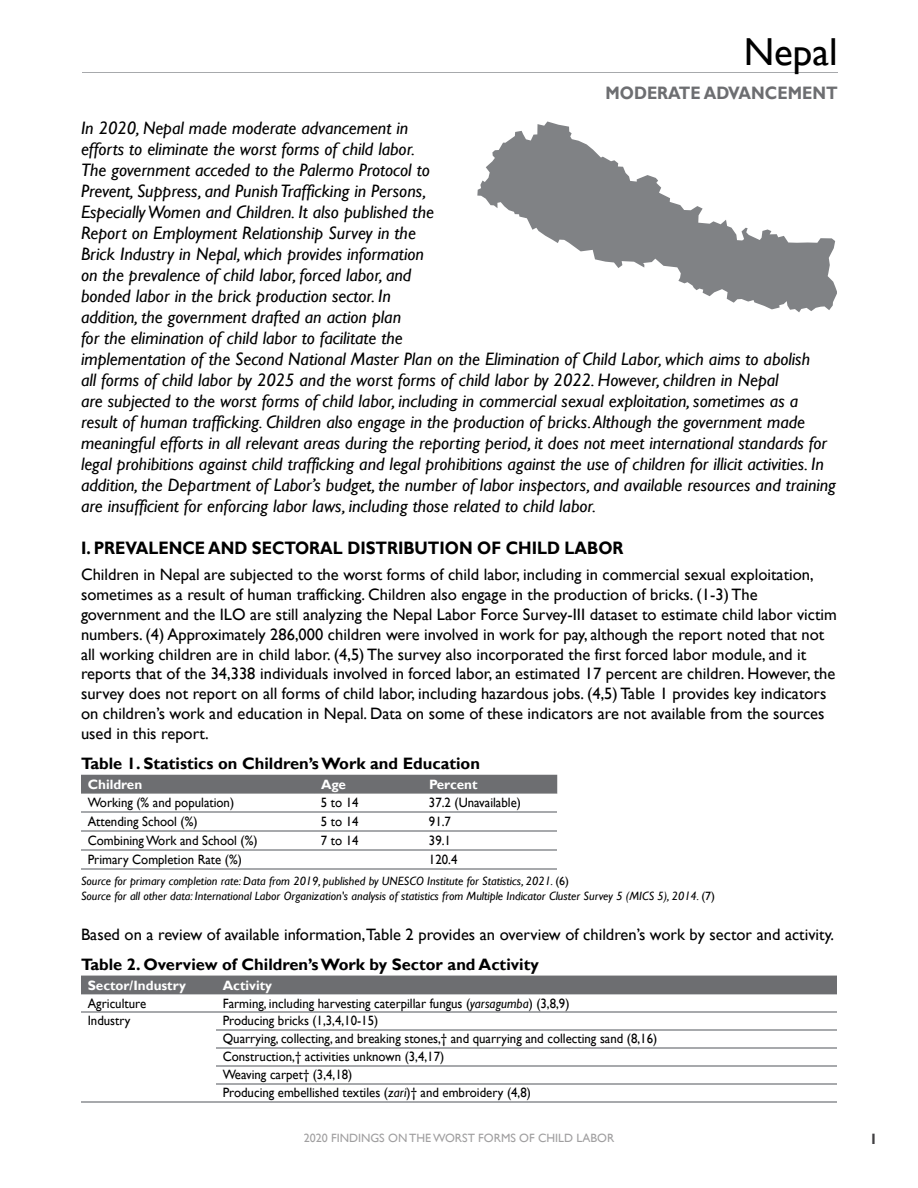
<style>
.page{position:relative;width:918px;height:1188px;background:#fff}
.page>*{position:absolute;margin:0;border:0;box-sizing:border-box;transform-origin:0 0}
.t1{font:39px "Gill Sans";color:#000}
.t2{font:italic 18px/21px "Gill Sans";color:#000}
.t3{font:700 18px "Gill Sans";color:#000;scale:.9 1}
.t4{font:700 18px "Gill Sans";color:#6d6e71;scale:.9 1}
.t5{font:16.5px/19.8px "Gill Sans";color:#000}
.t6{font:700 16.5px "Gill Sans";color:#000}
.t7{font:700 15px "Gill Sans";color:#414042}
.t8{font:13.5px/18px "Gill Sans";color:#000;scale:.95 1}
.t9{font:700 13.5px "Gill Sans";color:#fff}
.t10{font:italic 12px/14.4px "Gill Sans";color:#000}
.t11{font:12px "Gill Sans";color:#a09fa0}
.s1{font-style:normal}
.s2{font-style:italic}
</style>
<div class="page">
<hr style="left:82px;top:72px;width:756px;height:1px;background:#a7a9ac">
<svg style="left:477px;top:121px;width:360px;height:191px"></svg>
<div style="left:81px;top:775px;width:476px;height:19px;background:#6d6e71"></div>
<hr style="left:81px;top:811px;width:233px;height:2px;background:#a7a9ac">
<hr style="left:314px;top:811px;width:108px;height:2px;background:#a7a9ac">
<hr style="left:422px;top:811px;width:135px;height:2px;background:#a7a9ac">
<hr style="left:81px;top:830px;width:233px;height:2px;background:#a7a9ac">
<hr style="left:314px;top:830px;width:108px;height:2px;background:#a7a9ac">
<hr style="left:422px;top:830px;width:135px;height:2px;background:#a7a9ac">
<hr style="left:81px;top:849px;width:233px;height:2px;background:#a7a9ac">
<hr style="left:314px;top:849px;width:108px;height:2px;background:#a7a9ac">
<hr style="left:422px;top:849px;width:135px;height:2px;background:#a7a9ac">
<hr style="left:81px;top:868px;width:233px;height:2px;background:#a7a9ac">
<hr style="left:314px;top:868px;width:108px;height:2px;background:#a7a9ac">
<hr style="left:422px;top:868px;width:135px;height:2px;background:#a7a9ac">
<div style="left:81px;top:976px;width:756px;height:19px;background:#6d6e71"></div>
<svg style="left:216px;top:1066px;width:621px;height:19px"></svg>
<hr style="left:216px;top:1011px;width:621px;height:2px;background:#a7a9ac">
<hr style="left:216px;top:1029px;width:621px;height:2px;background:#a7a9ac">
<hr style="left:216px;top:1047px;width:621px;height:2px;background:#a7a9ac">
<hr style="left:216px;top:1065px;width:621px;height:1px;background:#a7a9ac">
<hr style="left:216px;top:1083px;width:621px;height:1px;background:#a7a9ac">
<hr style="left:216px;top:1101px;width:621px;height:1px;background:#a7a9ac">
<hr style="left:81px;top:1011px;width:135px;height:2px;background:#a7a9ac">
<hr style="left:81px;top:1101px;width:135px;height:1px;background:#a7a9ac">
<h1 class="t1" style="left:744px;top:29px;width:95px">Nepal</h1>
<p class="t4" style="left:605px;top:82px;width:259px">MODERATE ADVANCEMENT</p>
<p class="t2" style="left:81px;top:118px;width:756px">In 2020, Nepal made moderate advancement in<br>efforts to eliminate the worst forms of child labor.<br>The government acceded to the Palermo Protocol to<br>Prevent, Suppress, and Punish Trafficking in Persons,<br>Especially Women and Children. It also published the<br>Report on Employment Relationship Survey in the<br>Brick Industry in Nepal, which provides information<br>on the prevalence of child labor, forced labor, and<br>bonded labor in the brick production sector. In<br>addition, the government drafted an action plan<br>for the elimination of child labor to facilitate the<br>implementation of the Second National Master Plan on the Elimination of Child Labor, which aims to abolish<br>all forms of child labor by 2025 and the worst forms of child labor by 2022. However, children in Nepal<br>are subjected to the worst forms of child labor, including in commercial sexual exploitation, sometimes as a result of human trafficking. Children also engage in the production of bricks. Although the government made meaningful efforts in all relevant areas during the reporting period, it does not meet international standards for legal prohibitions against child trafficking and legal prohibitions against the use of children for illicit activities. In addition, the Department of Labor’s budget, the number of labor inspectors, and available resources and training are insufficient for enforcing labor laws, including those related to child labor.</p>
<p class="t3" style="left:81px;top:537px;width:604px">I. PREVALENCE AND SECTORAL DISTRIBUTION OF CHILD LABOR</p>
<p class="t5" style="left:81px;top:565px;width:757px">Children in Nepal are subjected to the worst forms of child labor, including in commercial sexual exploitation, sometimes as a result of human trafficking. Children also engage in the production of bricks. (1-3) The government and the ILO are still analyzing the Nepal Labor Force Survey-III dataset to estimate child labor victim numbers. (4) Approximately 286,000 children were involved in work for pay, although the report noted that not all working children are in child labor. (4,5) The survey also incorporated the first forced labor module, and it reports that of the 34,338 individuals involved in forced labor, an estimated 17 percent are children. However, the survey does not report on all forms of child labor, including hazardous jobs. (4,5) Table 1 provides key indicators on children’s work and education in Nepal. Data on some of these indicators are not available from the sources used in this report.</p>
<p class="t6" style="left:81px;top:753px;width:401px">Table 1. Statistics on Children’s Work and Education</p>
<p class="t9" style="left:88px;top:776px;width:56px">Children</p>
<p class="t9" style="left:321px;top:776px;width:27px">Age</p>
<p class="t9" style="left:429px;top:776px;width:50px">Percent</p>
<p class="t8" style="left:88px;top:794px;width:156px">Working (% and population)</p>
<p class="t8" style="left:321px;top:794px;width:41px">5 to 14</p>
<p class="t8" style="left:429px;top:794px;width:98px">37.2 (Unavailable)</p>
<p class="t8" style="left:88px;top:813px;width:117px">Attending School (%)</p>
<p class="t8" style="left:321px;top:813px;width:41px">5 to 14</p>
<p class="t8" style="left:429px;top:813px;width:25px">91.7</p>
<p class="t8" style="left:88px;top:832px;width:180px">Combining Work and School (%)</p>
<p class="t8" style="left:321px;top:832px;width:41px">7 to 14</p>
<p class="t8" style="left:429px;top:832px;width:25px">39.1</p>
<p class="t8" style="left:88px;top:851px;width:164px">Primary Completion Rate (%)</p>
<p class="t8" style="left:429px;top:851px;width:31px">120.4</p>
<p class="t10" style="left:81px;top:874px;width:636px">Source for primary completion rate: Data from 2019, published by UNESCO Institute for Statistics, 2021. <span class="s1">(6)<br></span>Source for all other data: International Labor Organization's analysis of statistics from Multiple Indicator Cluster Survey 5 (MICS 5), 2014. <span class="s1">(7)</span></p>
<p class="t5" style="left:81px;top:924px;width:755px">Based on a review of available information,Table 2 provides an overview of children’s work by sector and activity.</p>
<p class="t6" style="left:81px;top:954px;width:459px">Table 2. Overview of Children’s Work by Sector and Activity</p>
<p class="t9" style="left:88px;top:977px;width:100px">Sector/Industry</p>
<p class="t9" style="left:223px;top:977px;width:51px">Activity</p>
<p class="t8" style="left:88px;top:994px;width:63px">Agriculture</p>
<p class="t8" style="left:223px;top:994px;width:367px">Farming, including harvesting caterpillar fungus (<span class="s2">yarsagumba</span>) (3,8,9)</p>
<p class="t8" style="left:88px;top:1012px;width:47px">Industry</p>
<p class="t8" style="left:223px;top:1012px;width:459px">Producing bricks (1,3,4,10-15)<br>Quarrying, collecting, and breaking stones,† and quarrying and collecting sand (8,16)<br>Construction,† activities unknown (3,4,17)<br>Weaving carpet† (3,4,18)<br>Producing embellished textiles (<span class="s2">zari</span>)† and embroidery (4,8)</p>
<p class="t11" style="left:304px;top:1131px;width:312px">2020 FINDINGS ON THE WORST FORMS OF CHILD LABOR</p>
<p class="t7" style="left:870px;top:1130px;width:10px">1</p>
</div>
